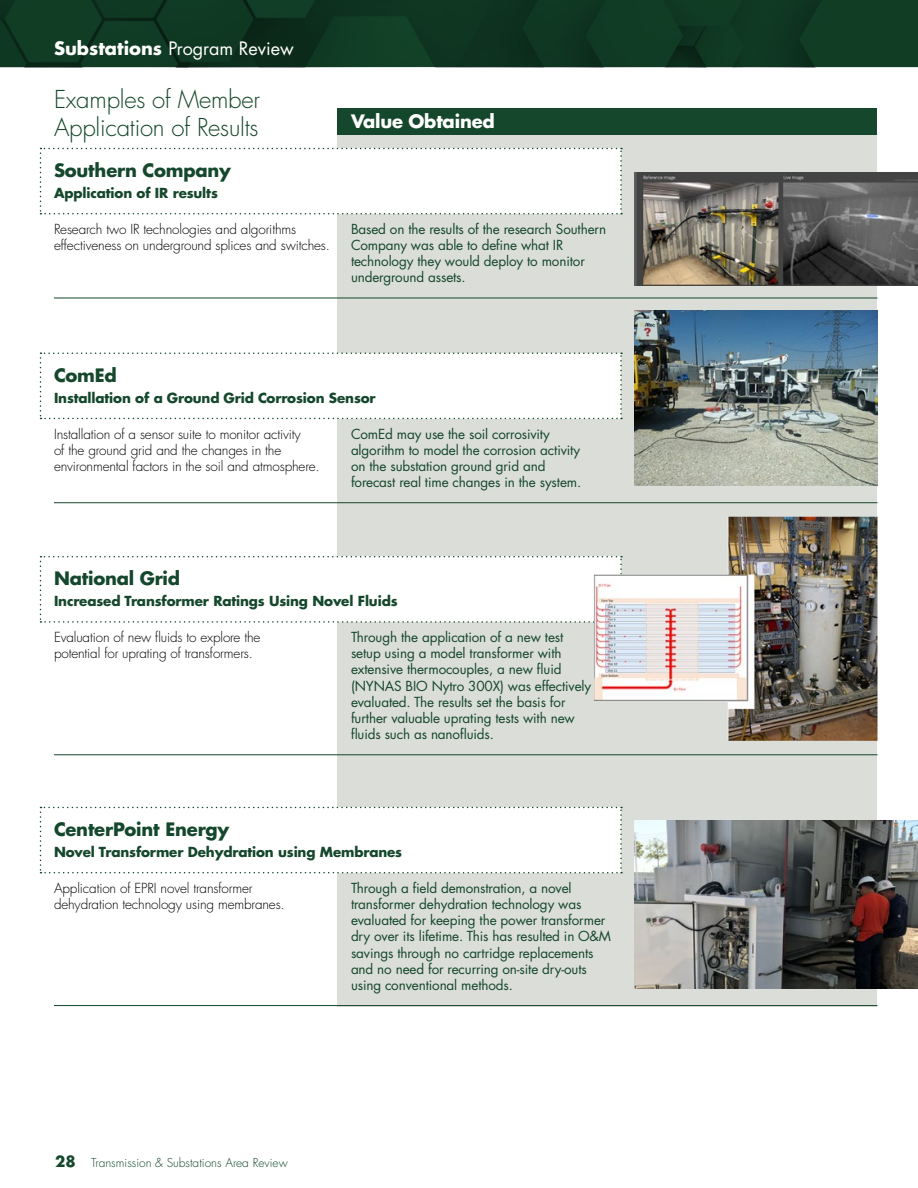
<style>
.page{position:relative;width:918px;height:1188px;background:#fff}
.page>*{position:absolute;margin:0;border:0;box-sizing:border-box;transform-origin:0 0}
.t1{font:300 24px/28.8px "Futura LT Pro";letter-spacing:-.01em;color:#14472b}
.t2{font:700 18px "Futura LT Pro";letter-spacing:-.01em;color:#14472b}
.t3{font:18px "Futura LT Pro";color:#fff}
.t4{font:700 18px "Futura LT Pro";letter-spacing:-.01em;color:#fff}
.t5{font:13.5px/16.2px "Futura LT Pro";letter-spacing:-.01em;color:#14472b}
.t6{font:300 13.5px/16.2px "Futura LT Pro";letter-spacing:-.01em;color:#000}
.t7{font:700 13.5px "Futura LT Pro";letter-spacing:-.01em;color:#14472b}
.t8{font:300 12px "Futura LT Pro";color:#14472b}
.s1{font-weight:700}
.s2{font-weight:700;font-size:15px}
</style>
<div class="page">
<svg style="left:0;top:0;width:918px;height:68px;background:#113924"></svg>
<div style="left:338px;top:108px;width:540px;height:898px;background:#dbddd8"></div>
<div style="left:338px;top:108px;width:540px;height:27px;background:#14472b"></div>
<svg style="left:40px;top:148px;width:582px;height:66px"></svg>
<svg style="left:40px;top:352px;width:582px;height:67px"></svg>
<svg style="left:40px;top:556px;width:554px;height:67px"></svg>
<svg style="left:40px;top:807px;width:582px;height:66px"></svg>
<hr style="left:54px;top:298px;width:824px;height:1px;background:#14472b">
<hr style="left:54px;top:502px;width:824px;height:1px;background:#14472b">
<hr style="left:54px;top:754px;width:824px;height:1px;background:#14472b">
<hr style="left:54px;top:1005px;width:824px;height:1px;background:#14472b">
<img style="left:594px;top:517px;width:284px;height:224px">
<img style="left:634px;top:172px;width:284px;height:114px">
<img style="left:634px;top:310px;width:244px;height:176px">
<img style="left:634px;top:821px;width:284px;height:167px">
<h2 class="t3" style="left:54px;top:36px;width:241px"><span class="s1">Substations</span> Program Review</h2>
<h1 class="t1" style="left:54px;top:85px;width:208px">Examples of Member<br>Application of Results</h1>
<h2 class="t2" style="left:54px;top:156px;width:179px">Southern Company</h2>
<p class="t7" style="left:54px;top:182px;width:165px">Application of IR results</p>
<p class="t6" style="left:54px;top:221px;width:278px">Research two IR technologies and algorithms effectiveness on underground splices and switches.</p>
<h2 class="t4" style="left:351px;top:107px;width:145px">Value Obtained</h2>
<p class="t5" style="left:351px;top:221px;width:257px">Based on the results of the research Southern Company was able to define what IR technology they would deploy to monitor underground assets.</p>
<h2 class="t2" style="left:54px;top:361px;width:64px">ComEd</h2>
<p class="t7" style="left:54px;top:387px;width:323px">Installation of a Ground Grid Corrosion Sensor</p>
<p class="t6" style="left:54px;top:426px;width:267px">Installation of a sensor suite to monitor activity<br>of the ground grid and the changes in the environmental factors in the soil and atmosphere.</p>
<p class="t5" style="left:351px;top:425px;width:232px">ComEd may use the soil corrosivity algorithm to model the corrosion activity on the substation ground grid and forecast real time changes in the system.</p>
<h2 class="t2" style="left:54px;top:564px;width:128px">National Grid</h2>
<p class="t7" style="left:54px;top:591px;width:345px">Increased Transformer Ratings Using Novel Fluids</p>
<p class="t6" style="left:54px;top:629px;width:208px">Evaluation of new fluids to explore the potential for uprating of transformers.</p>
<p class="t5" style="left:351px;top:629px;width:242px">Through the application of a new test setup using a model transformer with extensive thermocouples, a new fluid (NYNAS BIO Nytro 300X) was effectively evaluated. The results set the basis for further valuable uprating tests with new fluids such as nanofluids.</p>
<h2 class="t2" style="left:54px;top:815px;width:177px">CenterPoint Energy</h2>
<p class="t7" style="left:54px;top:841px;width:350px">Novel Transformer Dehydration using Membranes</p>
<p class="t6" style="left:54px;top:880px;width:232px">Application of EPRI novel transformer dehydration technology using membranes.</p>
<p class="t5" style="left:351px;top:880px;width:261px">Through a field demonstration, a novel transformer dehydration technology was evaluated for keeping the power transformer dry over its lifetime. This has resulted in O&amp;M savings through no cartridge replacements and no need for recurring on-site dry-outs using conventional methods.</p>
<p class="t8" style="left:55px;top:1154px;width:234px"><span class="s2">28</span> Transmission &amp; Substations Area Review</p>
</div>
